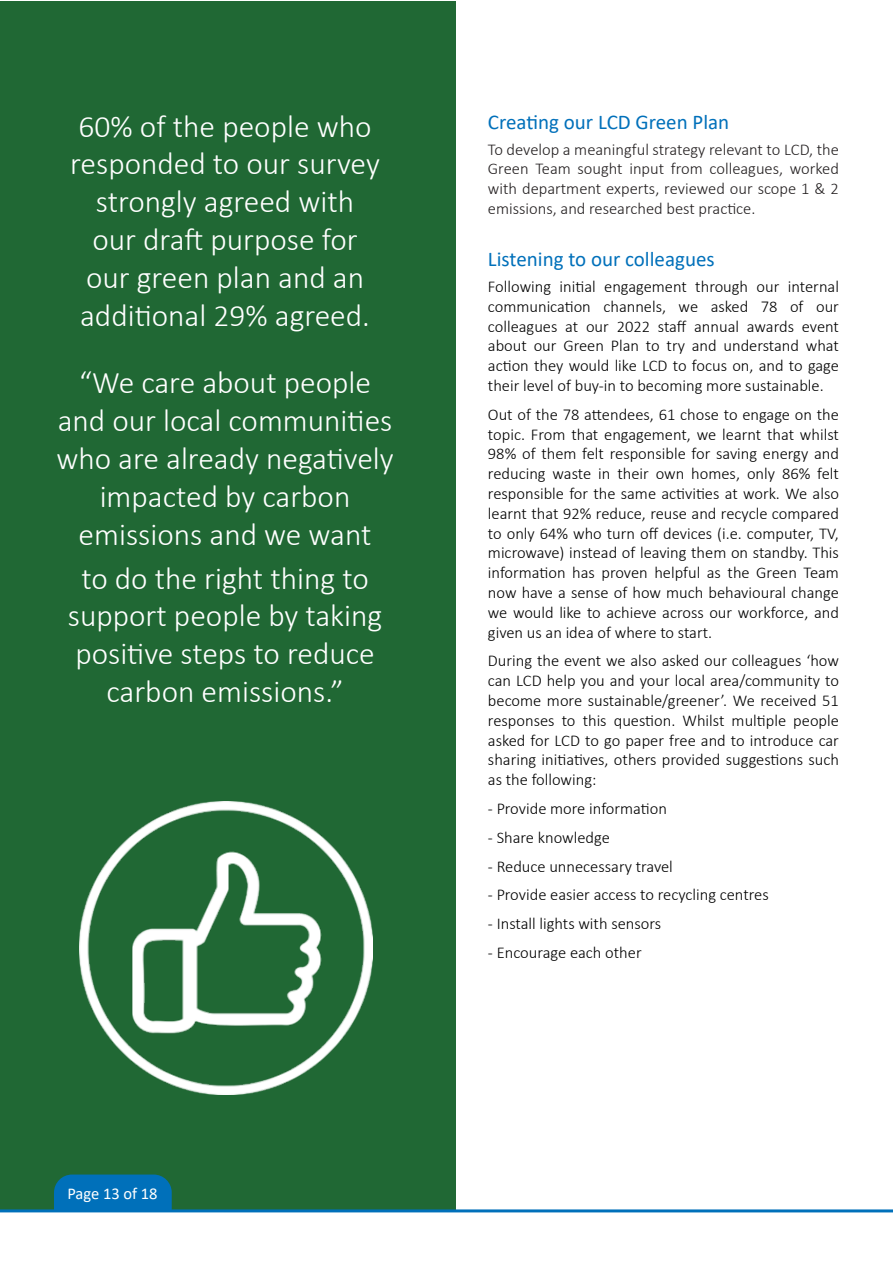
<style>
.page{position:relative;width:893px;height:1263px;background:#fff}
.page>*{position:absolute;margin:0;border:0;box-sizing:border-box;transform-origin:0 0}
.TOC_Enteries{font:300 31.5px/37.8px "Calibri";color:#fff;text-align:center}
.Heading_1{font:21px "Calibri";color:#0070ba}
.t1{font:300 16.5px/19.8px "Calibri";color:#000;text-align:justify}
.t2{font:300 16.5px/19.8px "Calibri";color:#231f20;text-align:justify}
.t3{font:16.5px "Calibri";color:#fff}
</style>
<div class="page">
<div style="left:0;top:1px;width:456px;height:1211px;background:#206834"></div>
<img style="left:79px;top:802px;width:293px;height:292px">
<hr style="left:0;top:1209px;width:893px;height:3px;background:#0070ba">
<div style="left:54px;top:1174px;width:118px;height:36px;background:#0070ba"></div>
<p class="TOC_Enteries" style="left:70px;top:107px;width:311px">60% of the people who responded to our survey strongly agreed with our draft purpose for our green plan and an additional 29% agreed.</p>
<p class="TOC_Enteries" style="left:56px;top:364px;width:339px">“We care about people and our local communities who are already negatively impacted by carbon emissions and we want</p>
<p class="TOC_Enteries" style="left:68px;top:559px;width:316px">to do the right thing to support people by taking positive steps to reduce carbon emissions.”</p>
<p class="t3" style="left:67px;top:1182px;width:92px">Page 13 of 18</p>
<p class="Heading_1" style="left:488px;top:107px;width:243px">Creating our LCD Green Plan</p>
<p class="t2" style="left:488px;top:139px;width:353px">To develop a meaningful strategy relevant to LCD, the Green Team sought input from colleagues, worked with department experts, reviewed our scope 1 &amp; 2 emissions, and researched best practice.</p>
<p class="Heading_1" style="left:488px;top:245px;width:228px">Listening to our colleagues</p>
<p class="t1" style="left:488px;top:276px;width:353px">Following initial engagement through our internal communication channels, we asked 78 of our colleagues at our 2022 staff annual awards event about our Green Plan to try and understand what action they would like LCD to focus on, and to gage their level of buy-in to becoming more sustainable.</p>
<p class="t1" style="left:488px;top:404px;width:353px">Out of the 78 attendees, 61 chose to engage on the topic. From that engagement, we learnt that whilst 98% of them felt responsible for saving energy and reducing waste in their own homes, only 86% felt responsible for the same activities at work. We also learnt that 92% reduce, reuse and recycle compared to only 64% who turn off devices (i.e. computer, TV, microwave) instead of leaving them on standby. This information has proven helpful as the Green Team now have a sense of how much behavioural change we would like to achieve across our workforce, and given us an idea of where to start.</p>
<p class="t1" style="left:488px;top:651px;width:353px">During the event we also asked our colleagues ‘how can LCD help you and your local area/community to become more sustainable/greener’. We received 51 responses to this question. Whilst multiple people asked for LCD to go paper free and to introduce car sharing initiatives, others provided suggestions such as the following:</p>
<p class="t1" style="left:488px;top:798px;width:180px">- Provide more information</p>
<p class="t1" style="left:488px;top:827px;width:123px">- Share knowledge</p>
<p class="t1" style="left:488px;top:856px;width:186px">- Reduce unnecessary travel</p>
<p class="t1" style="left:488px;top:885px;width:282px">- Provide easier access to recycling centres</p>
<p class="t1" style="left:488px;top:914px;width:175px">- Install lights with sensors</p>
<p class="t1" style="left:488px;top:942px;width:155px">- Encourage each other</p>
</div>
